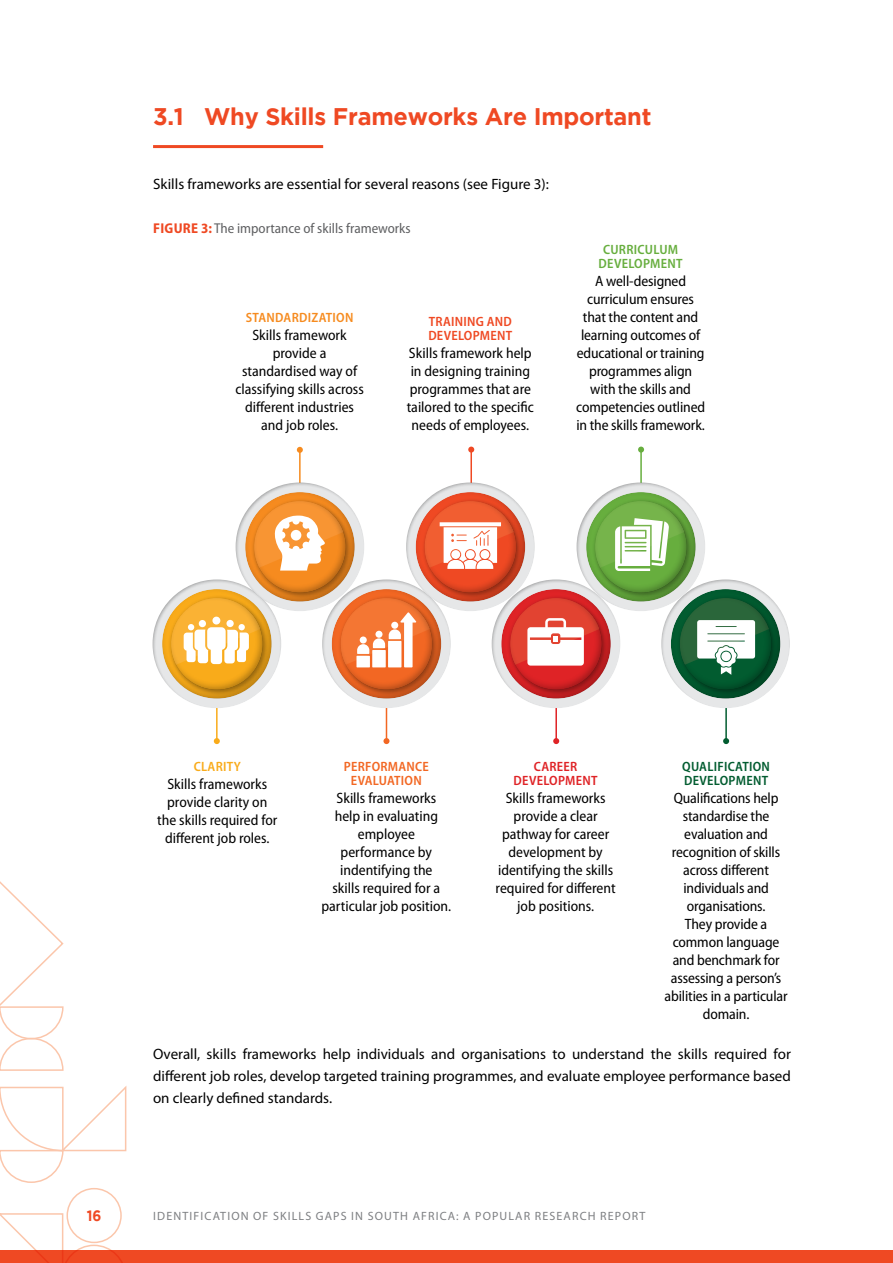
<style>
.page{position:relative;width:893px;height:1263px;background:#fff}
.page>*{position:absolute;margin:0;border:0;box-sizing:border-box;transform-origin:0 0}
.AHEAD___DARK_ORANGE{font:700 24px "Gotham";letter-spacing:-.01em;color:#ef4923}
.TABLE_TEXT{font:semi-condensed 15px/18px "Myriad Pro";letter-spacing:-.005em;color:#000;text-align:center}
.BODY__aft{font:15px/21.8px "Myriad Pro";color:#000;text-align:justify}
.t1{font:700 15px "Gotham";color:#ef4923;scale:.9 1}
.FIGURE_TABLE_CAPTION___DARK_O{font:semi-condensed 14.25px "Myriad Pro";color:#5f6062}
.TABLE_SUBHEAD{font:600 semi-condensed 13.5px/13.5px "Myriad Pro";letter-spacing:.02em;color:#025c30}
.TABLE_SUBHEAD-2{font:600 semi-condensed 13.5px/13.5px "Myriad Pro";letter-spacing:.02em;color:#ef4923}
.TABLE_SUBHEAD-3{font:600 semi-condensed 13.5px/13.5px "Myriad Pro";letter-spacing:.02em;color:#67ae3e;text-align:center}
.TABLE_SUBHEAD-4{font:600 semi-condensed 13.5px/13.5px "Myriad Pro";letter-spacing:.02em;color:#f26723;text-align:center}
.TABLE_SUBHEAD-5{font:600 semi-condensed 13.5px/13.5px "Myriad Pro";letter-spacing:.02em;color:#df2326;text-align:center}
.TABLE_SUBHEAD-6{font:600 semi-condensed 13.5px "Myriad Pro";letter-spacing:.02em;color:#f68b1f}
.TABLE_SUBHEAD-7{font:600 semi-condensed 13.5px "Myriad Pro";letter-spacing:.02em;color:#f9ab1a}
.t2{font:12px "Myriad Pro";letter-spacing:.095em;color:#7d7f82}
.s1{font-weight:700;color:#ef4923}
</style>
<div class="page">
<svg style="left:0;top:1086px;width:127px;height:97px"></svg>
<svg style="left:0;top:881px;width:64px;height:190px"></svg>
<div style="left:0;top:1250px;width:892px;height:13px;background:#ef4923"></div>
<svg style="left:0;top:1213px;width:123px;height:50px"></svg>
<div style="left:66px;top:1188px;width:56px;height:55px;border:2px solid #fbc6ab;border-radius:50%"></div>
<hr style="left:153px;top:145px;width:170px;height:3px;background:#ef4923">
<hr style="left:299px;top:450px;width:2px;height:42px;background:#f68b1f">
<svg style="left:297px;top:447px;width:6px;height:6px"></svg>
<hr style="left:470px;top:450px;width:2px;height:42px;background:#ef4923">
<svg style="left:468px;top:447px;width:6px;height:6px"></svg>
<hr style="left:640px;top:450px;width:2px;height:42px;background:#67ae3e">
<svg style="left:638px;top:447px;width:6px;height:6px"></svg>
<hr style="left:725px;top:698px;width:2px;height:43px;background:#025c30">
<svg style="left:723px;top:738px;width:6px;height:6px"></svg>
<hr style="left:555px;top:698px;width:2px;height:43px;background:#df2326">
<svg style="left:553px;top:738px;width:6px;height:6px"></svg>
<hr style="left:386px;top:698px;width:1px;height:43px;background:#f26723">
<svg style="left:383px;top:738px;width:6px;height:6px"></svg>
<hr style="left:216px;top:698px;width:2px;height:43px;background:#f9ab1a">
<svg style="left:214px;top:738px;width:6px;height:6px"></svg>
<div style="left:150px;top:578px;width:132px;height:130px;background:#000;opacity:.3"></div>
<div style="left:160px;top:587px;width:113px;height:113px;background:#000;opacity:.3"></div>
<div style="left:168px;top:595px;width:101px;height:101px;background:#000;opacity:.4"></div>
<div style="left:169px;top:595px;width:95px;height:95px;background:#000;opacity:.3"></div>
<div style="left:320px;top:578px;width:132px;height:130px;background:#000;opacity:.3"></div>
<div style="left:330px;top:587px;width:112px;height:113px;background:#000;opacity:.3"></div>
<div style="left:337px;top:595px;width:101px;height:101px;background:#000;opacity:.4"></div>
<div style="left:339px;top:595px;width:94px;height:95px;background:#000;opacity:.3"></div>
<div style="left:489px;top:578px;width:132px;height:130px;background:#000;opacity:.3"></div>
<div style="left:499px;top:587px;width:113px;height:113px;background:#000;opacity:.3"></div>
<div style="left:507px;top:595px;width:101px;height:101px;background:#000;opacity:.4"></div>
<div style="left:509px;top:595px;width:94px;height:95px;background:#000;opacity:.3"></div>
<div style="left:659px;top:578px;width:132px;height:130px;background:#000;opacity:.3"></div>
<div style="left:669px;top:587px;width:112px;height:113px;background:#000;opacity:.3"></div>
<div style="left:676px;top:595px;width:102px;height:101px;background:#000;opacity:.4"></div>
<div style="left:678px;top:595px;width:95px;height:95px;background:#000;opacity:.3"></div>
<div style="left:233px;top:481px;width:132px;height:130px;background:#000;opacity:.3"></div>
<div style="left:243px;top:490px;width:113px;height:113px;background:#000;opacity:.3"></div>
<div style="left:251px;top:498px;width:101px;height:101px;background:#000;opacity:.4"></div>
<div style="left:252px;top:498px;width:95px;height:95px;background:#000;opacity:.3"></div>
<div style="left:404px;top:481px;width:132px;height:130px;background:#000;opacity:.3"></div>
<div style="left:414px;top:490px;width:112px;height:113px;background:#000;opacity:.3"></div>
<div style="left:421px;top:498px;width:101px;height:101px;background:#000;opacity:.4"></div>
<div style="left:423px;top:498px;width:94px;height:95px;background:#000;opacity:.3"></div>
<div style="left:574px;top:481px;width:132px;height:130px;background:#000;opacity:.3"></div>
<div style="left:584px;top:490px;width:113px;height:113px;background:#000;opacity:.3"></div>
<div style="left:592px;top:498px;width:101px;height:101px;background:#000;opacity:.4"></div>
<div style="left:593px;top:498px;width:95px;height:95px;background:#000;opacity:.3"></div>
<svg style="left:680px;top:598px;width:91px;height:84px"></svg>
<div style="left:721px;top:652px;width:10px;height:9px;background:#fff;border-radius:50%"></div>
<svg style="left:510px;top:598px;width:92px;height:84px"></svg>
<svg style="left:425px;top:501px;width:91px;height:84px"></svg>
<svg style="left:595px;top:501px;width:92px;height:84px"></svg>
<svg style="left:341px;top:598px;width:91px;height:84px"></svg>
<svg style="left:254px;top:501px;width:92px;height:84px"></svg>
<svg style="left:171px;top:598px;width:92px;height:84px"></svg>
<div style="left:226px;top:620px;width:8px;height:7px;background:#fff;border-radius:50%"></div>
<div style="left:238px;top:624px;width:7px;height:6px;background:#fff;border-radius:50%"></div>
<p class="AHEAD___DARK_ORANGE" style="left:153px;top:103px;width:500px">3.1 Why Skills Frameworks Are Important</p>
<p class="BODY__aft" style="left:153px;top:173px;width:397px">Skills frameworks are essential for several reasons (see Figure 3):</p>
<p class="FIGURE_TABLE_CAPTION___DARK_O" style="left:153px;top:220px;width:259px"><span class="s1">FIGURE 3:</span> The importance of skills frameworks</p>
<p class="TABLE_SUBHEAD-6" style="left:246px;top:309px;width:109px">STANDARDIZATION</p>
<p class="TABLE_TEXT" style="left:235px;top:326px;width:130px">Skills framework provide a standardised way of classifying skills across different industries and job roles.</p>
<p class="TABLE_SUBHEAD-2" style="left:428px;top:314px;width:86px">TRAINING AND<br>DEVELOPMENT</p>
<p class="TABLE_TEXT" style="left:407px;top:344px;width:129px">Skills framework help in designing training programmes that are tailored to the specific needs of employees.</p>
<p class="TABLE_SUBHEAD-3" style="left:599px;top:242px;width:86px">CURRICULUM<br>DEVELOPMENT</p>
<p class="TABLE_TEXT" style="left:576px;top:272px;width:130px">A well-designed curriculum ensures that the content and learning outcomes of educational or training programmes align with the skills and competencies outlined in the skills framework.</p>
<p class="TABLE_SUBHEAD-4" style="left:344px;top:759px;width:87px">PERFORMANCE<br>EVALUATION</p>
<p class="TABLE_TEXT" style="left:321px;top:789px;width:131px">Skills frameworks<br>help in evaluating employee performance by indentifying the<br>skills required for a particular job position.</p>
<p class="TABLE_SUBHEAD" style="left:682px;top:760px;width:89px">QUALIFICATION<br>DEVELOPMENT</p>
<p class="TABLE_TEXT" style="left:665px;top:789px;width:124px">Qualifications help standardise the evaluation and recognition of skills across different individuals and organisations.<br>They provide a common language and benchmark for assessing a person’s abilities in a particular domain.</p>
<p class="BODY__aft" style="left:153px;top:1043px;width:639px">Overall, skills frameworks help individuals and organisations to understand the skills required for different job roles, develop targeted training programmes, and evaluate employee performance based on clearly defined standards.</p>
<p class="TABLE_SUBHEAD-7" style="left:194px;top:758px;width:49px">CLARITY</p>
<p class="TABLE_TEXT" style="left:157px;top:775px;width:122px">Skills frameworks provide clarity on the skills required for different job roles.</p>
<p class="TABLE_SUBHEAD-5" style="left:514px;top:760px;width:86px">CAREER<br>DEVELOPMENT</p>
<p class="TABLE_TEXT" style="left:496px;top:789px;width:122px">Skills frameworks provide a clear pathway for career development by identifying the skills required for different job positions.</p>
<p class="t1" style="left:87px;top:1207px;width:18px">16</p>
<p class="t2" style="left:153px;top:1209px;width:494px">IDENTIFICATION OF SKILLS GAPS IN SOUTH AFRICA: A POPULAR RESEARCH REPORT</p>
</div>
